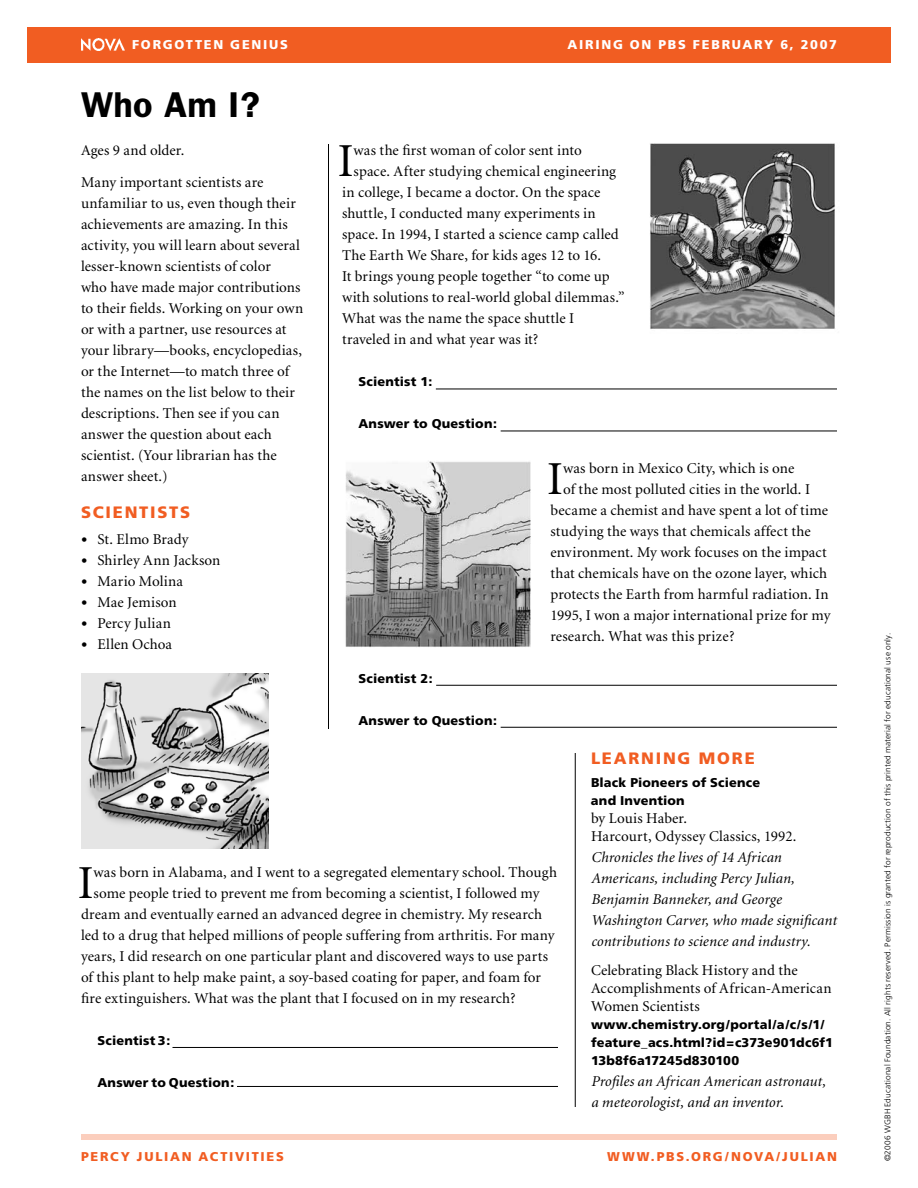
<style>
.page{position:relative;width:918px;height:1188px;background:#fff}
.page>*{position:absolute;margin:0;border:0;box-sizing:border-box;transform-origin:0 0}
.t1{font:47.25px "Minion";color:#000}
.t2{font:600 36px "Franklin Gothic";color:#000}
.t3{font:900 16.5px "Frutiger";letter-spacing:.11em;color:#f15d22}
.t4{font:15px/21px "Minion";letter-spacing:.01em;color:#000}
.t5{font:italic 15px/21px "Minion";letter-spacing:.01em;color:#000}
.t6{font:900 12.75px/18px "Frutiger";letter-spacing:.01em;color:#000}
.t7{font:900 12.75px "Frutiger";letter-spacing:.135em;color:#f15d22}
.t8{font:900 12.75px "Frutiger";letter-spacing:.135em;color:#fff}
.t9{font:300 8.25px "Frutiger";letter-spacing:.015em;color:#000}
.s1{font-family:"Frutiger";font-weight:900;font-size:12.75px}
</style>
<div class="page">
<div style="left:27px;top:27px;width:864px;height:36px;background:#f15d22"></div>
<hr style="left:436px;top:389px;width:401px;height:1px;background:#000">
<hr style="left:501px;top:431px;width:336px;height:1px;background:#000">
<hr style="left:436px;top:685px;width:401px;height:1px;background:#000">
<hr style="left:501px;top:727px;width:336px;height:1px;background:#000">
<hr style="left:172px;top:1047px;width:386px;height:1px;background:#000">
<hr style="left:237px;top:1086px;width:321px;height:1px;background:#000">
<hr style="left:328px;top:144px;width:1px;height:585px;background:#000">
<hr style="left:575px;top:753px;width:1px;height:354px;background:#000">
<img style="left:345px;top:461px;width:186px;height:186px">
<img style="left:81px;top:674px;width:187px;height:175px">
<img style="left:650px;top:143px;width:185px;height:186px">
<img style="left:81px;top:38px;width:44px;height:12px">
<div style="left:81px;top:1134px;width:756px;height:6px;background:#fbcebd"></div>
<p class="t8" style="left:132px;top:37px;width:20px">FORGOTTENGENI</p>
<p class="t8" style="left:269px;top:37px;width:20px">US</p>
<p class="t8" style="left:568px;top:37px;width:271px">Airing on PBS February 6, 2007</p>
<h2 class="t2" style="left:81px;top:83px;width:180px">Who Am I?</h2>
<p class="t4" style="left:81px;top:135px;width:184px;line-height:31.5px">Ages 9 and older.<br>Many important scientists are</p>
<p class="t4" style="left:81px;top:193px;width:224px">unfamiliar to us, even though their achievements are amazing. In this activity, you will learn about several lesser-known scientists of color<br>who have made major contributions to their fields. Working on your own or with a partner, use resources at your library—books, encyclopedias, or the Internet—to match three of the names on the list below to their descriptions. Then see if you can answer the question about each scientist. (Your librarian has the answer sheet.)</p>
<p class="t3" style="left:81px;top:502px;width:109px">Scientists</p>
<p class="t4" style="left:81px;top:529px;width:109px"><span class="s1">•</span> St. Elmo Brady</p>
<p class="t4" style="left:81px;top:550px;width:141px"><span class="s1">•</span> Shirley Ann Jackson</p>
<p class="t4" style="left:81px;top:571px;width:104px"><span class="s1">•</span> Mario Molina</p>
<p class="t4" style="left:81px;top:592px;width:97px"><span class="s1">•</span> Mae Jemison</p>
<p class="t4" style="left:81px;top:613px;width:91px"><span class="s1">•</span> Percy Julian</p>
<p class="t4" style="left:81px;top:634px;width:93px"><span class="s1">•</span> Ellen Ochoa</p>
<h1 class="t1" style="left:338px;top:138px;width:17px">I</h1>
<p class="t4" style="left:354px;top:141px;width:230px">was the first woman of color sent into</p>
<p class="t4" style="left:354px;top:162px;width:264px">space. After studying chemical engineering</p>
<p class="t4" style="left:342px;top:183px;width:260px">in college, I became a doctor. On the space</p>
<p class="t4" style="left:342px;top:204px;width:255px">shuttle, I conducted many experiments in</p>
<p class="t4" style="left:342px;top:225px;width:278px">space. In 1994, I started a science camp called</p>
<p class="t4" style="left:342px;top:246px;width:261px">The Earth We Share, for kids ages 12 to 16.</p>
<p class="t4" style="left:342px;top:267px;width:269px">It brings young people together “to come up</p>
<p class="t4" style="left:342px;top:288px;width:284px">with solutions to real-world global dilemmas.”</p>
<p class="t4" style="left:342px;top:309px;width:234px">What was the name the space shuttle I</p>
<p class="t4" style="left:342px;top:330px;width:198px">traveled in and what year was it?</p>
<p class="t6" style="left:358px;top:373px;width:75px">Scientist 1:</p>
<p class="t6" style="left:358px;top:415px;width:140px">Answer to Question:</p>
<h1 class="t1" style="left:547px;top:455px;width:17px">I</h1>
<p class="t4" style="left:563px;top:458px;width:233px">was born in Mexico City, which is one</p>
<p class="t4" style="left:563px;top:479px;width:249px">of the most polluted cities in the world. I</p>
<p class="t4" style="left:550px;top:500px;width:279px">became a chemist and have spent a lot of time</p>
<p class="t4" style="left:550px;top:521px;width:262px">studying the ways that chemicals affect the</p>
<p class="t4" style="left:550px;top:542px;width:278px">environment. My work focuses on the impact</p>
<p class="t4" style="left:550px;top:563px;width:278px">that chemicals have on the ozone layer, which</p>
<p class="t4" style="left:550px;top:584px;width:280px">protects the Earth from harmful radiation. In</p>
<p class="t4" style="left:550px;top:605px;width:282px">1995, I won a major international prize for my</p>
<p class="t4" style="left:550px;top:626px;width:186px">research. What was this prize?</p>
<p class="t6" style="left:358px;top:669px;width:76px">Scientist 2:</p>
<p class="t6" style="left:358px;top:711px;width:140px">Answer to Question:</p>
<h1 class="t1" style="left:78px;top:859px;width:17px">I</h1>
<p class="t4" style="left:94px;top:862px;width:465px">was born in Alabama, and I went to a segregated elementary school. Though</p>
<p class="t4" style="left:94px;top:883px;width:447px">some people tried to prevent me from becoming a scientist, I followed my</p>
<p class="t4" style="left:81px;top:904px;width:463px">dream and eventually earned an advanced degree in chemistry. My research</p>
<p class="t4" style="left:81px;top:925px;width:475px">led to a drug that helped millions of people suffering from arthritis. For many</p>
<p class="t4" style="left:81px;top:946px;width:469px">years, I did research on one particular plant and discovered ways to use parts</p>
<p class="t4" style="left:81px;top:967px;width:462px">of this plant to help make paint, a soy-based coating for paper, and foam for</p>
<p class="t4" style="left:81px;top:988px;width:436px">fire extinguishers. What was the plant that I focused on in my research?</p>
<p class="t6" style="left:98px;top:1031px;width:74px">Scientist 3:</p>
<p class="t6" style="left:98px;top:1073px;width:138px">Answer to Question:</p>
<p class="t3" style="left:591px;top:748px;width:165px">Learning More</p>
<p class="t6" style="left:591px;top:774px;width:171px">Black Pioneers of Science and I nvention</p>
<p class="t4" style="left:591px;top:810px;width:207px;line-height:18px">by Louis Haber.<br>Harcourt, Odyssey Classics, 1992.</p>
<p class="t5" style="left:591px;top:847px;width:247px">Chronicles the lives of 14 African Americans, including Percy Julian, Benjamin Banneker, and George Washington Carver, who made significant contributions to science and industry.</p>
<p class="t4" style="left:591px;top:961px;width:242px;line-height:18px">Celebrating Black History and the<br>Accomplishments of African-American<br>Women Scientists</p>
<p class="t6" style="left:591px;top:1015px;width:244px">www.chemistry.org/portal/a/c/s/1/ feature_acs.html?id=c373e901dc6f1<br>13b8f6a17245d830100</p>
<p class="t5" style="left:591px;top:1071px;width:236px">Profiles an African American astronaut, a meteorologist, and an inventor.</p>
<p class="t7" style="left:81px;top:1149px;width:60px">Percy Jul</p>
<p class="t7" style="left:164px;top:1149px;width:120px">ian Activities</p>
<p class="t7" style="left:607px;top:1149px;width:60px">www.pbs</p>
<p class="t7" style="left:686px;top:1149px;width:153px">.org/nova /julian</p>
<p class="t9" style="left:883px;top:1161px;width:530px;rotate:-90deg">©2006 WGBH Educational Foundation. All rights reserved. Permission is granted for reproduction of this printed material for educational use only.</p>
</div>
